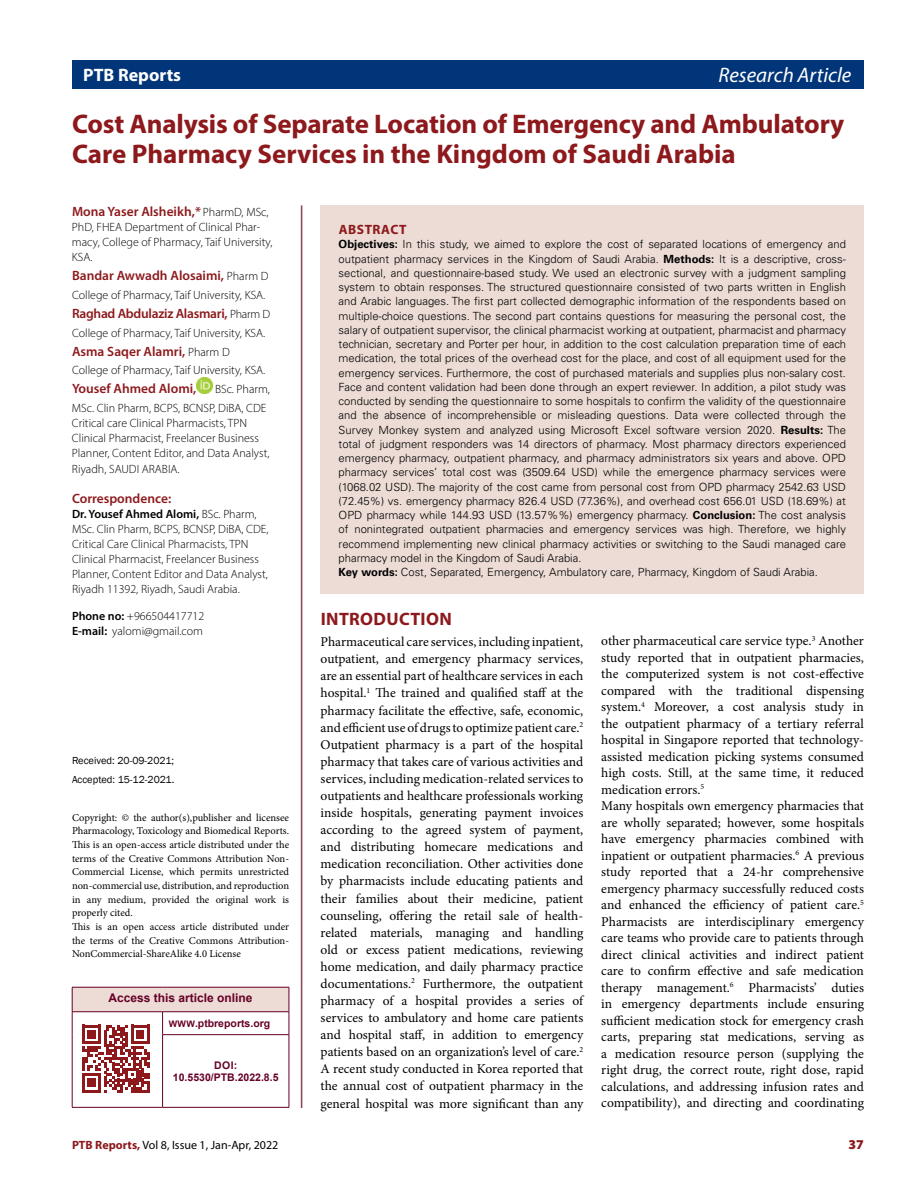
<style>
.page{position:relative;width:918px;height:1188px;background:#fff}
.page>*{position:absolute;margin:0;border:0;box-sizing:border-box;transform-origin:0 0}
.t1{font:700 27px/30px "Myriad Pro";letter-spacing:-.005em;color:#8d191c}
.t2{font:italic 21px "Myriad Pro";color:#fff}
.t3{font:700 18px "Myriad Pro";letter-spacing:.02em;color:#8d191c}
.t4{font:700 18px "Myriad Pro";color:#fff}
.t5{font:13.5px/16.5px "Minion Pro";color:#000;text-align:justify}
.t6{font:600 13.5px "Myriad Pro";color:#8d191c}
.t7{font:600 13.5px "Myriad Pro";letter-spacing:-.02em;color:#8d191c}
.t8{font:700 13.5px "Myriad Pro";letter-spacing:.04em;color:#8d191c}
.t9{font:900 13.5px "Myriad Pro";color:#8d191c}
.t10{font:300 12px/15.1px "Myriad Pro";color:#000}
.t11{font:12px "Myriad Pro";color:#000}
.t12{font:700 12px "Arial";color:#670028}
.t13{font:300 11.25px/14.2px "Univers LT Std";color:#000}
.t14{font:10.5px/13.6px "Minion Pro";color:#000}
.t15{font:700 10.5px/12.6px "Arial";color:#670028;text-align:center}
.t16{font:10.5px/19px "Franklin Gothic";color:#000}
.s1{font-weight:300;font-size:12px;color:#000}
.s2{font-weight:700}
.s3{font-weight:600}
.s4{font-size:9px}
.s5{font-weight:700;color:#8d191c}
</style>
<div class="page">
<div style="left:72px;top:60px;width:792px;height:28px;background:#003579"></div>
<img style="left:196px;top:378px;width:16px;height:15px">
<div style="left:321px;top:206px;width:543px;height:388px;background:#ecdcd5"></div>
<div style="left:301px;top:206px;width:1px;height:902px;border:1px solid #8c4553"></div>
<div style="left:72px;top:987px;width:217px;height:25px;background:#ecdcd5"></div>
<hr style="left:72px;top:987px;width:91px;height:1px;background:#670028">
<hr style="left:163px;top:987px;width:126px;height:1px;background:#670028">
<hr style="left:72px;top:1011px;width:91px;height:1px;background:#670028">
<svg style="left:72px;top:987px;width:1px;height:48px"></svg>
<hr style="left:72px;top:1035px;width:1px;height:72px;background:#670028">
<hr style="left:72px;top:1107px;width:91px;height:1px;background:#670028">
<hr style="left:163px;top:1011px;width:126px;height:1px;background:#670028">
<svg style="left:162px;top:1012px;width:1px;height:22px"></svg>
<svg style="left:289px;top:987px;width:1px;height:47px"></svg>
<hr style="left:162px;top:1034px;width:127px;height:1px;background:#670028">
<hr style="left:162px;top:1035px;width:1px;height:72px;background:#670028">
<hr style="left:289px;top:1035px;width:1px;height:72px;background:#670028">
<hr style="left:163px;top:1107px;width:126px;height:1px;background:#670028">
<svg style="left:82px;top:1025px;width:68px;height:67px"></svg>
<h3 class="t4" style="left:83px;top:63px;width:99px">PTB Reports</h3>
<h2 class="t2" style="left:718px;top:62px;width:134px">Research Article</h2>
<h1 class="t1" style="left:72px;top:108px;width:774px">Cost Analysis of Separate Location of Emergency and Ambulatory<br>Care Pharmacy Services in the Kingdom of Saudi Arabia</h1>
<p class="t6" style="left:72px;top:203px;width:198px">Mona Yaser Alsheikh,* <span class="s1">PharmD, MSc,</span></p>
<p class="t10" style="left:72px;top:219px;width:202px">PhD, FHEA Department of Clinical Phar&shy;macy, College of Pharmacy, Taif University,<br>KSA.</p>
<p class="t6" style="left:72px;top:267px;width:198px">Bandar Awwadh Alosaimi, <span class="s1">Pharm D</span></p>
<p class="t10" style="left:72px;top:287px;width:195px">College of Pharmacy, Taif University, KSA.</p>
<p class="t7" style="left:72px;top:305px;width:200px">Raghad Abdulaziz Alasmari, <span class="s1">Pharm D</span></p>
<p class="t10" style="left:72px;top:325px;width:195px">College of Pharmacy, Taif University, KSA.</p>
<p class="t6" style="left:72px;top:342px;width:159px">Asma Saqer Alamri, <span class="s1">Pharm D</span></p>
<p class="t10" style="left:72px;top:363px;width:195px">College of Pharmacy, Taif University, KSA.</p>
<p class="t6" style="left:72px;top:380px;width:126px">Yousef Ahmed Alomi,</p>
<p class="t8" style="left:339px;top:221px;width:69px">ABSTRACT</p>
<p class="t13" style="left:339px;top:237px;width:509px"><span class="s2">Objectives:</span> In this study, we aimed to explore the cost of separated locations of emergency and outpatient pharmacy services in the Kingdom of Saudi Arabia. <span class="s2">Methods:</span> It is a descriptive, cross&shy;sectional, and questionnaire-based study. We used an electronic survey with a judgment sampling system to obtain responses. The structured questionnaire consisted of two parts written in English and Arabic languages. The first part collected demographic information of the respondents based on multiple-choice questions. The second part contains questions for measuring the personal cost, the salary of outpatient supervisor, the clinical pharmacist working at outpatient, pharmacist and pharmacy technician, secretary and Porter per hour, in addition to the cost calculation preparation time of each medication, the total prices of the overhead cost for the place, and cost of all equipment used for the emergency services. Furthermore, the cost of purchased materials and supplies plus non-salary cost.<br>Face and content validation had been done through an expert reviewer. In addition, a pilot study was conducted by sending the questionnaire to some hospitals to confirm the validity of the questionnaire and the absence of incomprehensible or misleading questions. Data were collected through the Survey Monkey system and analyzed using Microsoft Excel software version 2020. <span class="s2">Results:</span> The total of judgment responders was 14 directors of pharmacy. Most pharmacy directors experienced emergency pharmacy, outpatient pharmacy, and pharmacy administrators six years and above. OPD pharmacy services’ total cost was (3509.64 USD) while the emergence pharmacy services were (1068.02 USD). The majority of the cost came from personal cost from OPD pharmacy 2542.63 USD (72.45%) vs. emergency pharmacy 826.4 USD (77.36%), and overhead cost 656.01 USD (18.69%) at OPD pharmacy while 144.93 USD (13.57%%) emergency pharmacy. <span class="s2">Conclusion:</span> The cost analysis of nonintegrated outpatient pharmacies and emergency services was high. Therefore, we highly recommend implementing new clinical pharmacy activities or switching to the Saudi managed care pharmacy model in the Kingdom of Saudi Arabia.<br><span class="s2">Key words:</span> Cost, Separated, Emergency, Ambulatory care, Pharmacy, Kingdom of Saudi Arabia.</p>
<p class="t10" style="left:72px;top:380px;width:200px;line-height:18.9px;text-align:right">BSc. Pharm,<br>MSc. Clin Pharm, BCPS, BCNSP, DiBA, CDE</p>
<p class="t10" style="left:72px;top:416px;width:199px">Critical care Clinical Pharmacists, TPN Clinical Pharmacist, Freelancer Business Planner, Content Editor, and Data Analyst, Riyadh, SAUDI ARABIA.</p>
<p class="t6" style="left:72px;top:490px;width:101px">Correspondence:</p>
<p class="t10" style="left:72px;top:506px;width:198px"><span class="s3">Dr. Yousef Ahmed Alomi,</span> BSc. Pharm, MSc. Clin Pharm, BCPS, BCNSP, DiBA, CDE, Critical Care Clinical Pharmacists, TPN Clinical Pharmacist, Freelancer Business Planner, Content Editor and Data Analyst, Riyadh 11392, Riyadh, Saudi Arabia.</p>
<p class="t10" style="left:72px;top:608px;width:134px"><span class="s3">Phone no:</span> +966504417712<br><span class="s3">E-mail:</span> yalomi@gmail.com</p>
<h3 class="t3" style="left:321px;top:607px;width:132px">INTRODUCTION</h3>
<p class="t5" style="left:321px;top:633px;width:264px;line-height:17.1px">Pharmaceutical care services, including inpatient, outpatient, and emergency pharmacy services, are an essential part of healthcare services in each hospital.<sup>1</sup> The trained and qualified staff at the pharmacy facilitate the effective, safe, economic, and efficient use of drugs to optimize patient care.<sup>2<br></sup>Outpatient pharmacy is a part of the hospital pharmacy that takes care of various activities and services, including medication-related services to outpatients and healthcare professionals working inside hospitals, generating payment invoices according to the agreed system of payment, and distributing homecare medications and medication reconciliation. Other activities done by pharmacists include educating patients and their families about their medicine, patient counseling, offering the retail sale of health&shy;related materials, managing and handling old or excess patient medications, reviewing home medication, and daily pharmacy practice documentations.<sup>2</sup> Furthermore, the outpatient pharmacy of a hospital provides a series of services to ambulatory and home care patients and hospital staff, in addition to emergency patients based on an organization’s level of care.<sup>2<br></sup>A recent study conducted in Korea reported that the annual cost of outpatient pharmacy in the general hospital was more significant than any</p>
<p class="t5" style="left:601px;top:633px;width:264px;text-align:left">other pharmaceutical care service type.<sup>3</sup> Another study reported that in outpatient pharmacies, the computerized system is not cost-effective compared with the traditional dispensing system.<sup>4</sup> Moreover, a cost analysis study in the outpatient pharmacy of a tertiary referral hospital in Singapore reported that technology&shy;assisted medication picking systems consumed high costs. Still, at the same time, it reduced medication errors.<sup>5<br></sup>Many hospitals own emergency pharmacies that are wholly separated; however, some hospitals have emergency pharmacies combined with inpatient or outpatient pharmacies.<sup>6</sup> A previous study reported that a 24-hr comprehensive emergency pharmacy successfully reduced costs and enhanced the efficiency of patient care.<sup>5<br></sup>Pharmacists are interdisciplinary emergency care teams who provide care to patients through direct clinical activities and indirect patient care to confirm effective and safe medication therapy management.<sup>6</sup> Pharmacists’ duties in emergency departments include ensuring sufficient medication stock for emergency crash carts, preparing stat medications, serving as a medication resource person (supplying the right drug, the correct route, right dose, rapid calculations, and addressing infusion rates and compatibility), and directing and coordinating</p>
<p class="t16" style="left:72px;top:751px;width:104px">Received: 20-09-2021;<br>Accepted: 15-12-2021.</p>
<p class="t14" style="left:72px;top:811px;width:219px">Copyright: © the author(s),publisher and licensee Pharmacology, Toxicology and Biomedical Reports.<br>This is an open-access article distributed under the terms of the Creative Commons Attribution Non-Commercial License, which permits unrestricted non-commercial use, distribution, and reproduction in any medium, provided the original work is properly cited.<br>This is an open access article distributed under the terms of the Creative Commons Attribution-NonCommercial-ShareAlike 4.0 License</p>
<p class="t12" style="left:109px;top:989px;width:146px">Access this article online</p>
<p class="t15" style="left:169px;top:1017px;width:103px"><span class="s4">WWW</span>.ptbreports.org</p>
<p class="t15" style="left:173px;top:1059px;width:107px">DOI:<br>10.5530/PTB.2022.8.5</p>
<p class="t11" style="left:72px;top:1138px;width:208px"><span class="s5">PTB Reports,</span> Vol 8, Issue 1, Jan-Apr, 2022</p>
<p class="t9" style="left:849px;top:1136px;width:17px">37</p>
</div>
